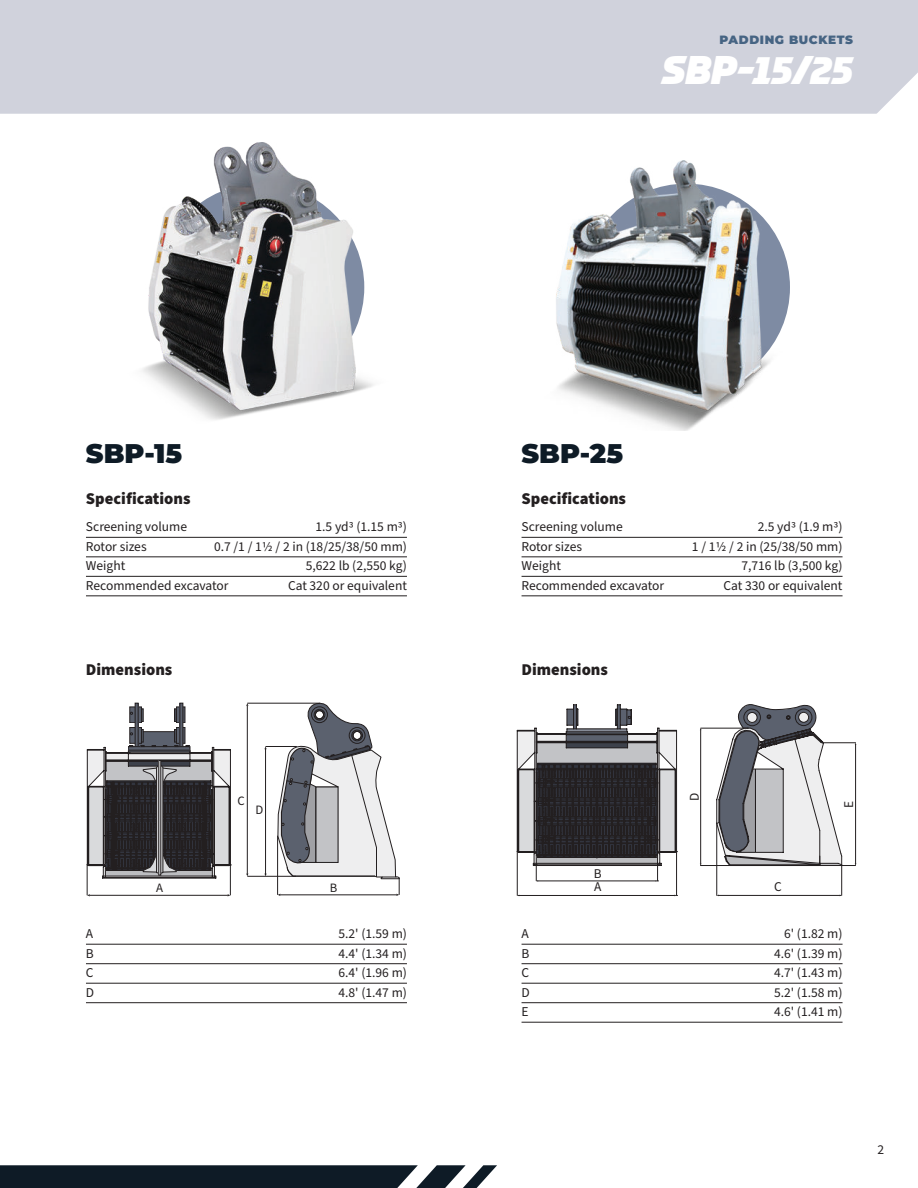
<style>
.page{position:relative;width:918px;height:1188px;background:#fff}
.page>*{position:absolute;margin:0;border:0;box-sizing:border-box;transform-origin:0 0}
.t1{font:italic 900 39px "Prometo";color:#fff}
.t2{font:900 27px "Montserrat";color:#0e1b26}
.t3{font:900 16.5px "Source Sans Pro";color:#231f20}
.t4{font:13.5px "Source Sans Pro";color:#231f20}
.t5{font:13.35px "Source Sans Pro";color:#231f20}
.t6{font:12.75px "Source Sans Pro";color:#231f20}
.t7{font:900 12px "Montserrat";letter-spacing:.05em;color:#466483}
</style>
<div class="page">
<svg style="left:0;top:1165px;width:497px;height:23px;background:#27333c"></svg>
<svg style="left:517px;top:704px;width:339px;height:192px"></svg>
<div style="left:0;top:0;width:918px;height:114px;background:#d0d2dc"></div>
<div style="left:130px;top:727px;width:12px;height:16px;border:1px solid #231f20"></div>
<svg style="left:132px;top:709px;width:8px;height:12px"></svg>
<div style="left:130px;top:707px;width:12px;height:16px;border:1px solid #231f20"></div>
<div style="left:176px;top:727px;width:9px;height:16px;border:1px solid #231f20"></div>
<svg style="left:178px;top:709px;width:2px;height:12px"></svg>
<div style="left:176px;top:707px;width:9px;height:16px;border:1px solid #231f20"></div>
<div style="left:135px;top:703px;width:3px;height:46px;border:1px solid #231f20"></div>
<div style="left:180px;top:703px;width:3px;height:46px;border:1px solid #231f20"></div>
<svg style="left:141px;top:709px;width:2px;height:13px"></svg>
<svg style="left:174px;top:709px;width:2px;height:13px"></svg>
<hr style="left:247px;top:876px;width:49px;height:1px;background:#231f20">
<svg style="left:87px;top:729px;width:144px;height:149px;background:#727174"></svg>
<div style="left:159px;top:760px;width:2px;height:115px;border:1px solid #231f20"></div>
<hr style="left:87px;top:864px;width:1px;height:31px;background:#231f20">
<hr style="left:230px;top:864px;width:1px;height:31px;background:#231f20">
<hr style="left:89px;top:895px;width:139px;height:1px;background:#231f20">
<hr style="left:266px;top:746px;width:31px;height:1px;background:#231f20">
<hr style="left:265px;top:749px;width:1px;height:125px;background:#231f20">
<hr style="left:247px;top:703px;width:73px;height:1px;background:#231f20">
<hr style="left:247px;top:705px;width:1px;height:169px;background:#231f20">
<hr style="left:277px;top:836px;width:1px;height:59px;background:#231f20">
<svg style="left:278px;top:702px;width:122px;height:194px"></svg>
<hr style="left:86px;top:944px;width:321px;height:1px;background:#231f20">
<hr style="left:86px;top:963px;width:321px;height:1px;background:#231f20">
<hr style="left:86px;top:983px;width:321px;height:1px;background:#231f20">
<hr style="left:86px;top:1002px;width:321px;height:1px;background:#231f20">
<hr style="left:522px;top:944px;width:321px;height:1px;background:#231f20">
<hr style="left:522px;top:963px;width:321px;height:1px;background:#231f20">
<hr style="left:522px;top:983px;width:321px;height:1px;background:#231f20">
<hr style="left:522px;top:1002px;width:321px;height:1px;background:#231f20">
<hr style="left:522px;top:1022px;width:321px;height:1px;background:#231f20">
<hr style="left:86px;top:537px;width:321px;height:1px;background:#231f20">
<hr style="left:86px;top:557px;width:321px;height:1px;background:#231f20">
<hr style="left:86px;top:576px;width:321px;height:1px;background:#231f20">
<hr style="left:86px;top:596px;width:321px;height:1px;background:#231f20">
<hr style="left:522px;top:537px;width:321px;height:1px;background:#231f20">
<hr style="left:522px;top:557px;width:321px;height:1px;background:#231f20">
<hr style="left:522px;top:576px;width:321px;height:1px;background:#231f20">
<hr style="left:522px;top:596px;width:321px;height:1px;background:#231f20">
<img style="left:142px;top:143px;width:232px;height:277px">
<img style="left:556px;top:160px;width:227px;height:271px">
<p class="t7" style="left:720px;top:33px;width:135px">PADDING BUCKETS</p>
<h1 class="t1" style="left:662px;top:45px;width:193px">SBP-15/25</h1>
<h2 class="t2" style="left:86px;top:438px;width:98px">SBP-15</h2>
<h2 class="t2" style="left:522px;top:438px;width:103px">SBP-25</h2>
<p class="t3" style="left:522px;top:492px;width:106px">Specifications</p>
<p class="t3" style="left:86px;top:492px;width:106px">Specifications</p>
<p class="t4" style="left:86px;top:521px;width:103px">Screening volume</p>
<p class="t4" style="left:316px;top:521px;width:93px">1.5 yd3 (1.15 m3)</p>
<p class="t4" style="left:86px;top:541px;width:62px">Rotor sizes</p>
<p class="t4" style="left:214px;top:541px;width:194px">0.7 /1 / 11/2 / 2 in (18/25/38/50 mm)</p>
<p class="t4" style="left:86px;top:560px;width:41px">Weight</p>
<p class="t4" style="left:306px;top:560px;width:103px">5,622 lb (2,550 kg)</p>
<p class="t4" style="left:86px;top:580px;width:144px">Recommended excavator</p>
<p class="t4" style="left:288px;top:580px;width:120px">Cat 320 or equivalent</p>
<p class="t4" style="left:522px;top:521px;width:103px">Screening volume</p>
<p class="t4" style="left:758px;top:521px;width:86px">2.5 yd3 (1.9 m3)</p>
<p class="t4" style="left:522px;top:541px;width:62px">Rotor sizes</p>
<p class="t4" style="left:692px;top:541px;width:152px">1 / 11/2 / 2 in (25/38/50 mm)</p>
<p class="t4" style="left:522px;top:560px;width:41px">Weight</p>
<p class="t4" style="left:741px;top:560px;width:103px">7,716 lb (3,500 kg)</p>
<p class="t4" style="left:522px;top:580px;width:144px">Recommended excavator</p>
<p class="t4" style="left:724px;top:580px;width:120px">Cat 330 or equivalent</p>
<p class="t3" style="left:86px;top:663px;width:88px">Dimensions</p>
<p class="t3" style="left:522px;top:663px;width:88px">Dimensions</p>
<p class="t6" style="left:237px;top:795px;width:9px">C</p>
<p class="t6" style="left:255px;top:805px;width:9px">D</p>
<p class="t5" style="left:594px;top:868px;width:9px">B</p>
<p class="t5" style="left:689px;top:801px;width:10px;rotate:-90deg">D</p>
<p class="t6" style="left:156px;top:883px;width:8px">A</p>
<p class="t6" style="left:330px;top:883px;width:9px">B</p>
<p class="t5" style="left:594px;top:882px;width:9px">A</p>
<p class="t5" style="left:774px;top:882px;width:9px">C</p>
<p class="t5" style="left:843px;top:808px;width:9px;rotate:-90deg">E</p>
<p class="t4" style="left:86px;top:928px;width:9px">A</p>
<p class="t4" style="left:339px;top:928px;width:70px">5.2' (1.59 m)</p>
<p class="t4" style="left:86px;top:948px;width:9px">B</p>
<p class="t4" style="left:339px;top:948px;width:70px">4.4' (1.34 m)</p>
<p class="t4" style="left:86px;top:967px;width:9px">C</p>
<p class="t4" style="left:339px;top:967px;width:70px">6.4' (1.96 m)</p>
<p class="t4" style="left:86px;top:987px;width:10px">D</p>
<p class="t4" style="left:339px;top:987px;width:70px">4.8' (1.47 m)</p>
<p class="t4" style="left:522px;top:928px;width:9px">A</p>
<p class="t4" style="left:784px;top:928px;width:60px">6' (1.82 m)</p>
<p class="t4" style="left:522px;top:948px;width:9px">B</p>
<p class="t4" style="left:774px;top:948px;width:70px">4.6' (1.39 m)</p>
<p class="t4" style="left:522px;top:967px;width:9px">C</p>
<p class="t4" style="left:774px;top:967px;width:70px">4.7' (1.43 m)</p>
<p class="t4" style="left:522px;top:987px;width:10px">D</p>
<p class="t4" style="left:774px;top:987px;width:70px">5.2' (1.58 m)</p>
<p class="t4" style="left:522px;top:1006px;width:9px">E</p>
<p class="t4" style="left:774px;top:1006px;width:70px">4.6' (1.41 m)</p>
<p class="t4" style="left:878px;top:1144px;width:8px">2</p>
</div>
